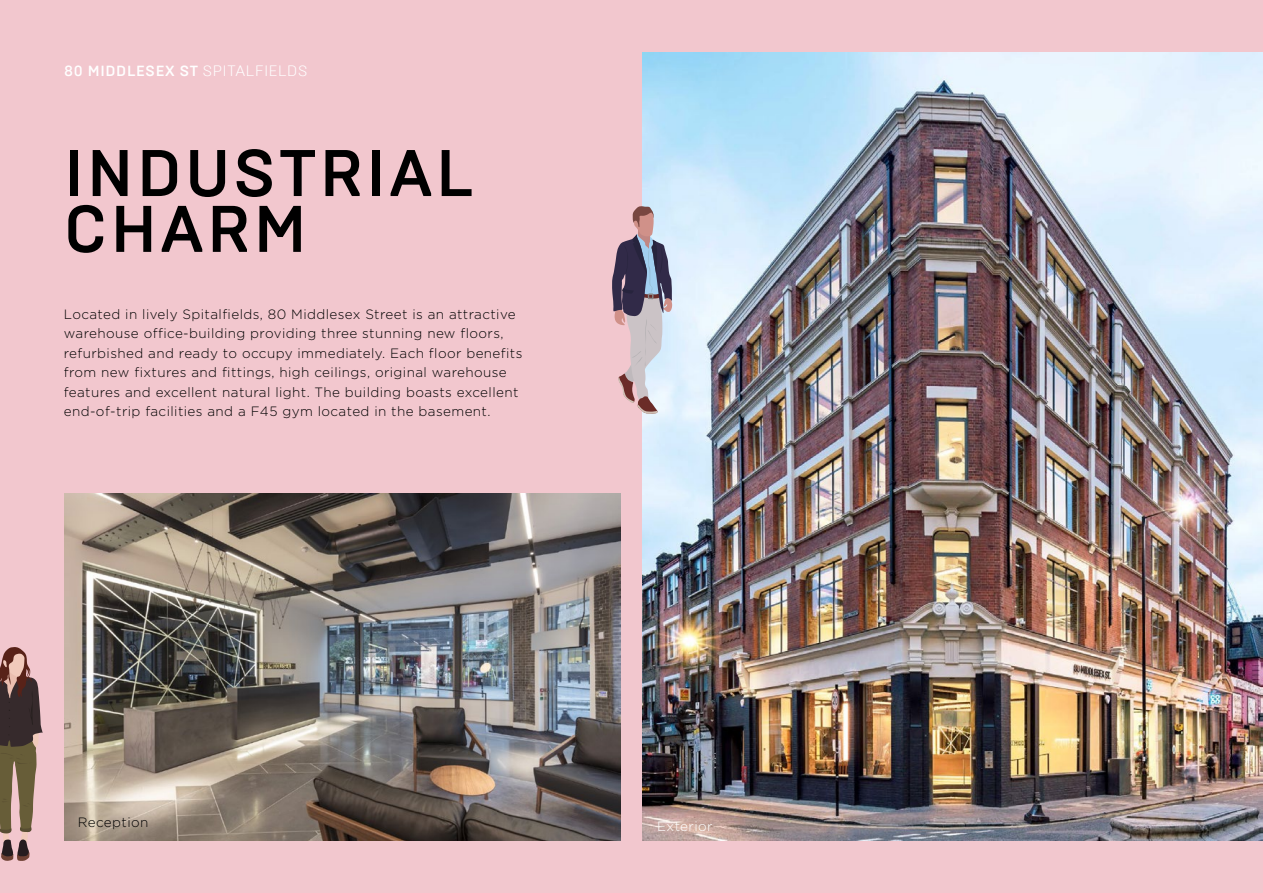
<style>
.page{position:relative;width:1263px;height:893px;background:#f2c7ce}
.page>*{position:absolute;margin:0;border:0;box-sizing:border-box;transform-origin:0 0}
.t1{font:500 65.7px/55.8px "Brutal Type";letter-spacing:.05em;color:#000}
.t2{font:500 14.7px "Brutal Type";letter-spacing:.05em;color:#fff}
.t3{font:300 13.5px/19.5px "Gotham";letter-spacing:.03em;color:#000}
.t4{font:300 13.5px "Gotham";letter-spacing:.03em;color:#fff}
.s1{font-weight:300}
</style>
<div class="page">
<img style="left:642px;top:52px;width:621px;height:789px">
<img style="left:65px;top:493px;width:555px;height:348px">
<svg style="left:0;top:647px;width:43px;height:214px"></svg>
<svg style="left:612px;top:206px;width:60px;height:208px"></svg>
<p class="t2" style="left:64px;top:62px;width:245px">80 MIDDLESEX ST <span class="s1">SPITALFIELDS</span></p>
<h1 class="t1" style="left:64px;top:146px;width:411px">INDUSTRIAL<br>CHARM</h1>
<p class="t3" style="left:64px;top:304px;width:460px">Located in lively Spitalfields, 80 Middlesex Street is an attractive warehouse office-building providing three stunning new floors, refurbished and ready to occupy immediately. Each floor benefits from new fixtures and fittings, high ceilings, original warehouse features and excellent natural light. The building boasts excellent end-of-trip facilities and a F45 gym located in the basement.</p>
<p class="t3" style="left:78px;top:812px;width:72px">Reception</p>
<p class="t4" style="left:657px;top:818px;width:57px">Exterior</p>
</div>
